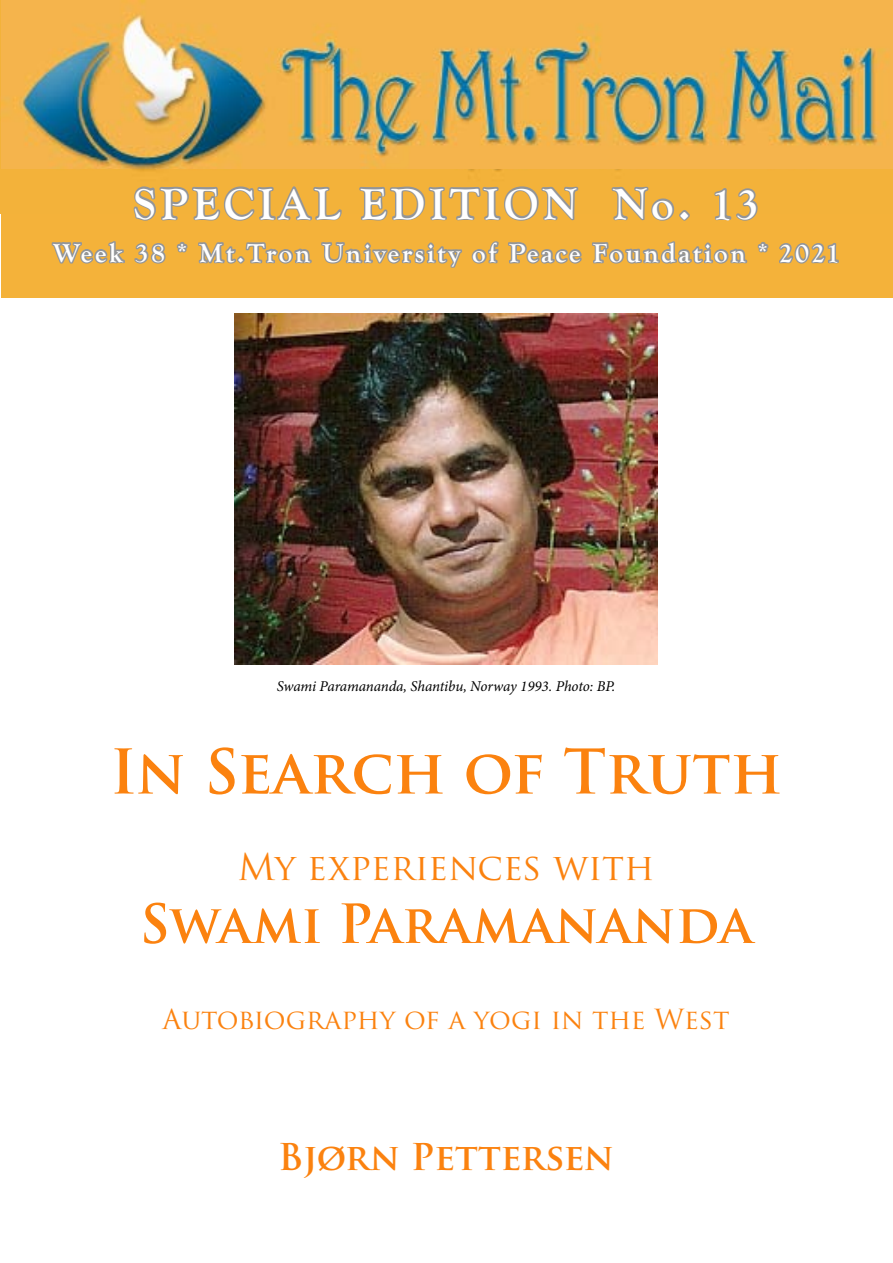
<style>
.page{position:relative;width:893px;height:1263px;background:#fff}
.page>*{position:absolute;margin:0;border:0;box-sizing:border-box;transform-origin:0 0}
.t1{font:700 60px "Trajan Pro";color:#fb820f}
.t2{font:700 52.5px "Trajan Pro";color:#fb820f}
.t3{font:700 45px "Goudy Old Style T";letter-spacing:.1em;color:#fff}
.t4{font:36px "Trajan Pro";color:#fb820f}
.t5{font:700 36px "Trajan Pro";letter-spacing:-.005em;color:#fb820f}
.t6{font:700 27px "Goudy Old Style T";letter-spacing:.1em;color:#fff}
.t7{font:27px "Trajan Pro";color:#fb820f}
.t8{font:italic 15px "Minion Pro";letter-spacing:-.01em;color:#000}
</style>
<div class="page">
<div style="left:1px;top:1px;width:892px;height:297px;background:#f4b23a"></div>
<svg style="left:611px;top:186px;width:79px;height:35px"></svg>
<svg style="left:714px;top:188px;width:44px;height:33px"></svg>
<svg style="left:51px;top:241px;width:74px;height:23px"></svg>
<svg style="left:133px;top:169px;width:451px;height:227px"></svg>
<svg style="left:592px;top:241px;width:156px;height:23px"></svg>
<svg style="left:757px;top:242px;width:12px;height:11px"></svg>
<svg style="left:779px;top:242px;width:60px;height:22px"></svg>
<img style="left:1px;top:1px;width:892px;height:168px">
<img style="left:235px;top:314px;width:423px;height:350px">
<h3 class="t3" style="left:134px;top:179px;width:626px">SPECIAL EDITION No. 13</h3>
<p class="t6" style="left:53px;top:238px;width:787px">Week 38 * Mt.Tron University of Peace Foundation * 2021</p>
<p class="t8" style="left:277px;top:676px;width:340px">Swami Paramananda, Shantibu, Norway 1993. Photo: BP.</p>
<h1 class="t1" style="left:110px;top:734px;width:674px">In Search of Truth</h1>
<h3 class="t4" style="left:237px;top:844px;width:419px">My experiences with</h3>
<h2 class="t2" style="left:139px;top:891px;width:615px">Swami Paramananda</h2>
<p class="t7" style="left:162px;top:1002px;width:569px">Autobiography of a yogi in the West</p>
<h3 class="t5" style="left:278px;top:1134px;width:337px">Bjørn Pettersen</h3>
</div>
